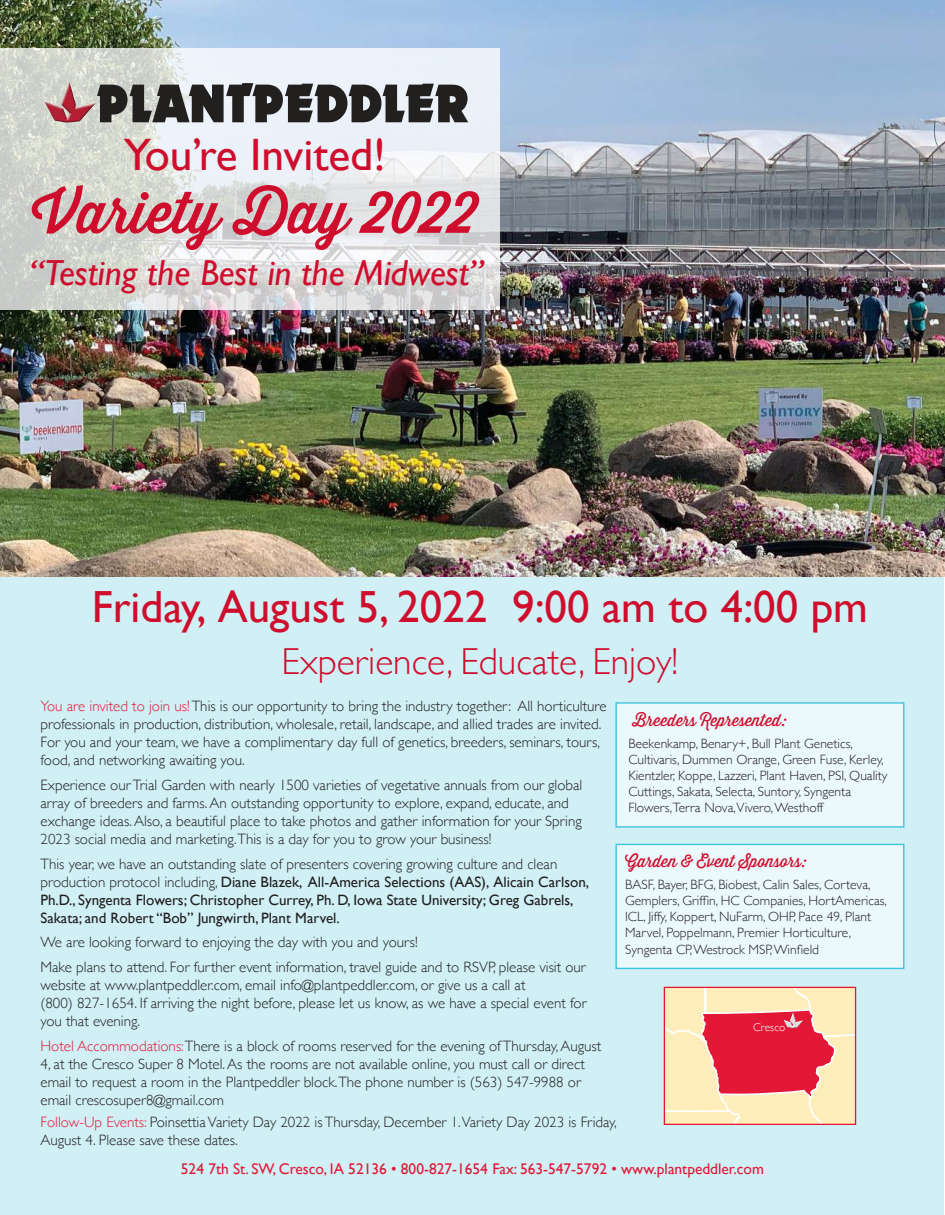
<style>
.page{position:relative;width:945px;height:1215px;background:#fff}
.page>*{position:absolute;margin:0;border:0;box-sizing:border-box;transform-origin:0 0}
.t1{font:500 57.15px "Thirsty Script";color:#cf0e2d}
.t2{font:45.3px "Gill Sans";color:#cf0e2d}
.t3{font:45px "Gill Sans";color:#cf0e2d}
.t4{font:300 37.5px "Gill Sans";color:#cf0e2d}
.t5{font:italic 36.15px "Gill Sans";color:#cf0e2d}
.t6{font:16.5px "Thirsty Script";color:#cf0e2d}
.t7{font:15.45px "Gill Sans";color:#e31837}
.t8{font:300 15px/18px "Gill Sans";color:#221f1f}
.t9{font:15px/18px "Gill Sans";color:#221f1f}
.t10{font:300 13.5px/16.2px "Gill Sans";color:#221f1f}
.t11{font:300 11.55px "Gill Sans";color:#fff}
.s1{color:#e31837}
.s2{font-weight:300}
</style>
<div class="page">
<div style="left:1px;top:1px;width:943px;height:1213px;background:#d0f0f6"></div>
<svg style="left:664px;top:987px;width:192px;height:137px;background:#f49f8d"></svg>
<div style="left:615px;top:702px;width:290px;height:126px;background:#ecf9fc;border:1px solid #41c4dd"></div>
<div style="left:615px;top:844px;width:290px;height:125px;background:#ecf9fc;border:1px solid #41c4dd"></div>
<img style="left:0;top:0;width:945px;height:576px">
<svg style="left:0;top:48px;width:500px;height:262px;background:#dee0e0"></svg>
<svg style="left:97px;top:83px;width:371px;height:39px;background:#626263"></svg>
<img style="left:55px;top:83px;width:15px;height:35px">
<h2 class="t2" style="left:124px;top:136px;width:263px">You’re Invited!</h2>
<h1 class="t1" style="left:32px;top:185px;width:448px">Variety Day 2022</h1>
<h3 class="t5" style="left:30px;top:258px;width:456px">“Testing the Best in the Midwest”</h3>
<h3 class="t3" style="left:92px;top:588px;width:778px">Friday, August 5, 2022 9:00 am to 4:00 pm</h3>
<h3 class="t4" style="left:281px;top:632px;width:398px">Experience, Educate, Enjoy!</h3>
<p class="t8" style="left:40px;top:696px;width:568px"><span class="s1">You are invited to join us!</span> This is our opportunity to bring the industry together: All horticulture professionals in production, distribution, wholesale, retail, landscape, and allied trades are invited.<br>For you and your team, we have a complimentary day full of genetics, breeders, seminars, tours, food, and networking awaiting you.</p>
<p class="t8" style="left:40px;top:775px;width:543px">Experience our Trial Garden with nearly 1500 varieties of vegetative annuals from our global array of breeders and farms. An outstanding opportunity to explore, expand, educate, and exchange ideas. Also, a beautiful place to take photos and gather information for your Spring 2023 social media and marketing.This is a day for you to grow your business!</p>
<p class="t9" style="left:40px;top:856px;width:550px"><span class="s2">This year, we have an outstanding slate of presenters covering growing culture and clean production protocol including,</span> Diane Blazek, All-America Selections (AAS), Alicain Carlson, Ph.D., Syngenta Flowers; Christopher Currey, Ph. D, Iowa State University; Greg Gabrels, Sakata; and Robert “Bob” Jungwirth, Plant Marvel.</p>
<p class="t8" style="left:41px;top:929px;width:547px;line-height:24.8px">We are looking forward to enjoying the day with you and yours!<br>Make plans to attend. For further event information, travel guide and to RSVP, please visit our</p>
<p class="t8" style="left:41px;top:975px;width:548px">website at www.plantpeddler.com, email info@plantpeddler.com, or give us a call at<br>(800) 827-1654. If arriving the night before, please let us know, as we have a special event for you that evening.</p>
<p class="t8" style="left:40px;top:1036px;width:562px"><span class="s1">Hotel Accommodations:</span>There is a block of rooms reserved for the evening of Thursday, August 4, at the Cresco Super 8 Motel. As the rooms are not available online, you must call or direct email to request a room in the Plantpeddler block.The phone number is (563) 547-9988 or email crescosuper8@gmail.com</p>
<p class="t8" style="left:40px;top:1112px;width:578px"><span class="s1">Follow-Up Events:</span> Poinsettia Variety Day 2022 is Thursday, December 1.Variety Day 2023 is Friday,<br>August 4. Please save these dates.</p>
<p class="t6" style="left:633px;top:712px;width:155px">Breeders Represented:</p>
<p class="t10" style="left:628px;top:736px;width:261px">Beekenkamp, Benary+, Bull Plant Genetics, Cultivaris, Dummen Orange, Green Fuse, Kerley, Kientzler, Koppe, Lazzeri, Plant Haven, PSI, Quality Cuttings, Sakata, Selecta, Suntory, Syngenta Flowers,Terra Nova,Vivero, Westhoff</p>
<p class="t6" style="left:625px;top:853px;width:183px">Garden &amp; Event Sponsors:</p>
<p class="t10" style="left:625px;top:877px;width:263px">BASF, Bayer, BFG, Biobest, Calin Sales, Corteva, Gemplers, Griffin, HC Companies, HortAmericas, ICL, Jiffy, Koppert, NuFarm, OHP, Pace 49, Plant Marvel, Poppelmann, Premier Horticulture, Syngenta CP, Westrock MSP, Winfield</p>
<p class="t11" style="left:753px;top:1022px;width:34px">Cresco</p>
<p class="t7" style="left:181px;top:1163px;width:585px">524 7th St. SW, Cresco, IA 52136 • 800-827-1654 Fax: 563-547-5792 • www.plantpeddler.com</p>
</div>
